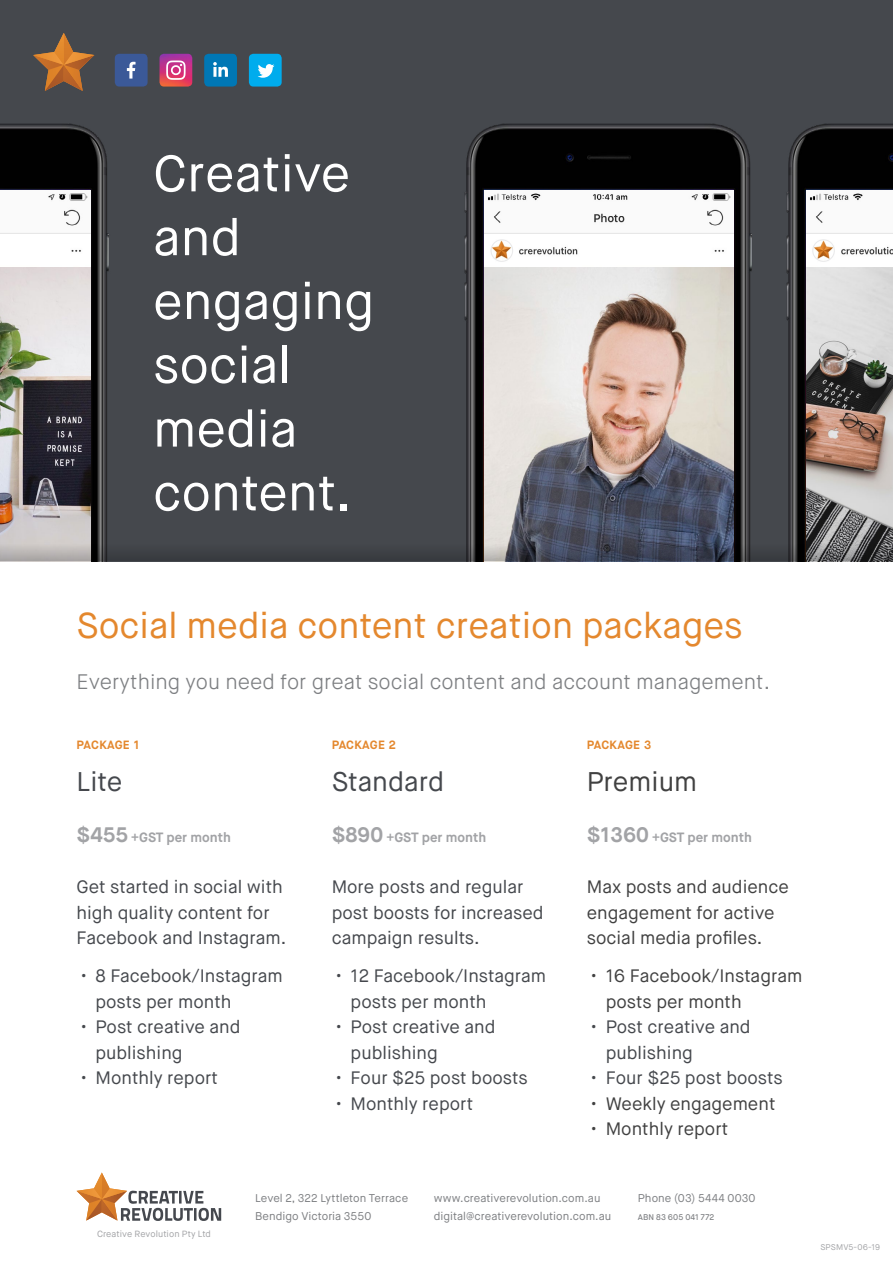
<style>
.page{position:relative;width:893px;height:1263px;background:#fff}
.page>*{position:absolute;margin:0;border:0;box-sizing:border-box;transform-origin:0 0}
.t1{font:51px/63.8px "Maison Neue";color:#fff}
.t2{font:36px "Maison Neue";color:#e4882e}
.t3{font:27px "Maison Neue";color:#45484d}
.t4{font:27px "Maison Neue";color:#414141}
.t5{font:300 21px "Maison Neue";color:#7d7f82}
.t6{font:18px/25.5px "Maison Neue";color:#45484d}
.t7{font:18px/25.5px "Maison Neue";color:#414141}
.t8{font:700 13.5px "Maison Neue";color:#a2a3a6}
.t9{font:700 12px "Maison Neue";letter-spacing:.015em;color:#e4882e}
.t10{font:11.25px/18px "Maison Neue";letter-spacing:.005em;color:#7d7f82}
.t11{font:9px "Maison Neue";letter-spacing:.01em;color:#a2a3a6}
.t12{font:500 8.25px "Maison Neue";letter-spacing:.015em;color:#7d7f82}
.t13{font:8.25px "Maison Neue";letter-spacing:.02em;color:#a2a3a6}
.s1{font-size:21px}
</style>
<div class="page">
<div style="left:0;top:0;width:893px;height:561px;background:#45484d"></div>
<img style="left:0;top:123px;width:109px;height:420px">
<div style="left:0;top:190px;width:90px;height:78px;background:#fafafa"></div>
<img style="left:0;top:268px;width:90px;height:275px">
<img style="left:464px;top:123px;width:429px;height:420px">
<img style="left:484px;top:190px;width:250px;height:78px">
<img style="left:484px;top:268px;width:250px;height:275px">
<img style="left:806px;top:190px;width:87px;height:78px">
<img style="left:806px;top:268px;width:87px;height:275px">
<svg style="left:0;top:543px;width:893px;height:18px"></svg>
<svg style="left:33px;top:33px;width:61px;height:58px"></svg>
<img style="left:491px;top:240px;width:22px;height:21px;border-radius:11px">
<div style="left:491px;top:240px;width:22px;height:21px;border:1px solid #e9e9ea;border-radius:50%"></div>
<img style="left:813px;top:240px;width:21px;height:21px;border-radius:11px">
<div style="left:813px;top:240px;width:21px;height:21px;border:1px solid #e9e9ea;border-radius:50%"></div>
<svg style="left:77px;top:1172px;width:144px;height:49px"></svg>
<img style="left:159px;top:54px;width:33px;height:33px">
<svg style="left:166px;top:61px;width:20px;height:19px"></svg>
<div style="left:115px;top:54px;width:33px;height:33px;background:#3b5998;border-radius:4px"></div>
<svg style="left:127px;top:62px;width:9px;height:17px"></svg>
<div style="left:204px;top:54px;width:33px;height:33px;background:#0077b5;border-radius:4px"></div>
<svg style="left:213px;top:62px;width:15px;height:15px"></svg>
<div style="left:249px;top:54px;width:33px;height:33px;background:#00aced;border-radius:4px"></div>
<svg style="left:258px;top:64px;width:16px;height:14px"></svg>
<h1 class="t1" style="left:128px;top:117px;width:245px">Social and</h1>
<h1 class="t1" style="left:153px;top:142px;width:223px">Creative and engaging social media content.</h1>
<h1 class="t1" style="left:128px;top:244px;width:225px">neat little package.</h1>
<h2 class="t2" style="left:77px;top:603px;width:668px">Social media content creation packages</h2>
<p class="t5" style="left:77px;top:668px;width:695px">Everything you need for great social content and account management.</p>
<p class="t9" style="left:77px;top:737px;width:64px">PACKAGE 1</p>
<h3 class="t3" style="left:77px;top:765px;width:47px">Lite</h3>
<p class="t8" style="left:77px;top:829px;width:156px"><span class="s1">$455</span> +GST per month</p>
<p class="t6" style="left:77px;top:874px;width:211px">Get started in social with high quality content for<br>Facebook and Instagram.</p>
<p class="t6" style="left:95px;top:963px;width:189px;text-indent:-14px">• 8 Facebook/Instagram posts per month</p>
<p class="t6" style="left:95px;top:1014px;width:146px;text-indent:-14px">• Post creative and publishing</p>
<p class="t6" style="left:81px;top:1065px;width:139px">• Monthly report</p>
<p class="t9" style="left:332px;top:737px;width:66px">PACKAGE 2</p>
<h3 class="t3" style="left:332px;top:765px;width:114px">Standard</h3>
<p class="t8" style="left:332px;top:829px;width:156px"><span class="s1">$890</span> +GST per month</p>
<p class="t6" style="left:332px;top:874px;width:213px">More posts and regular post boosts for increased campaign results.</p>
<p class="t6" style="left:351px;top:963px;width:197px;text-indent:-14px">• 12 Facebook/Instagram posts per month</p>
<p class="t6" style="left:351px;top:1014px;width:146px;text-indent:-14px">• Post creative and publishing</p>
<p class="t6" style="left:336px;top:1065px;width:193px">• Four $25 post boosts</p>
<p class="t6" style="left:336px;top:1091px;width:139px">• Monthly report</p>
<p class="t9" style="left:587px;top:737px;width:66px">PACKAGE 3</p>
<h3 class="t4" style="left:587px;top:765px;width:112px">Premium</h3>
<p class="t8" style="left:587px;top:829px;width:167px"><span class="s1">$1360</span> +GST per month</p>
<p class="t7" style="left:587px;top:874px;width:204px">Max posts and audience engagement for active social media profiles.</p>
<p class="t7" style="left:606px;top:963px;width:198px;text-indent:-14px">• 16 Facebook/Instagram posts per month</p>
<p class="t6" style="left:606px;top:1014px;width:146px;text-indent:-14px">• Post creative and publishing</p>
<p class="t6" style="left:591px;top:1065px;width:193px">• Four $25 post boosts</p>
<p class="t7" style="left:591px;top:1091px;width:186px">• Weekly engagement</p>
<p class="t7" style="left:591px;top:1116px;width:139px">• Monthly report</p>
<p class="t11" style="left:97px;top:1228px;width:115px">Creative Revolution Pty Ltd</p>
<p class="t10" style="left:255px;top:1190px;width:155px">Level 2, 322 Lyttleton Terrace<br>Bendigo Victoria 3550</p>
<p class="t10" style="left:638px;top:1190px;width:119px">Phone (03) 5444 0030</p>
<p class="t10" style="left:434px;top:1190px;width:179px">www.creativerevolution.com.au digital@creativerevolution.com.au</p>
<p class="t12" style="left:638px;top:1212px;width:78px">ABN 83 605 041 772</p>
<p class="t13" style="left:820px;top:1242px;width:61px">SPSMV5-06-19</p>
</div>
